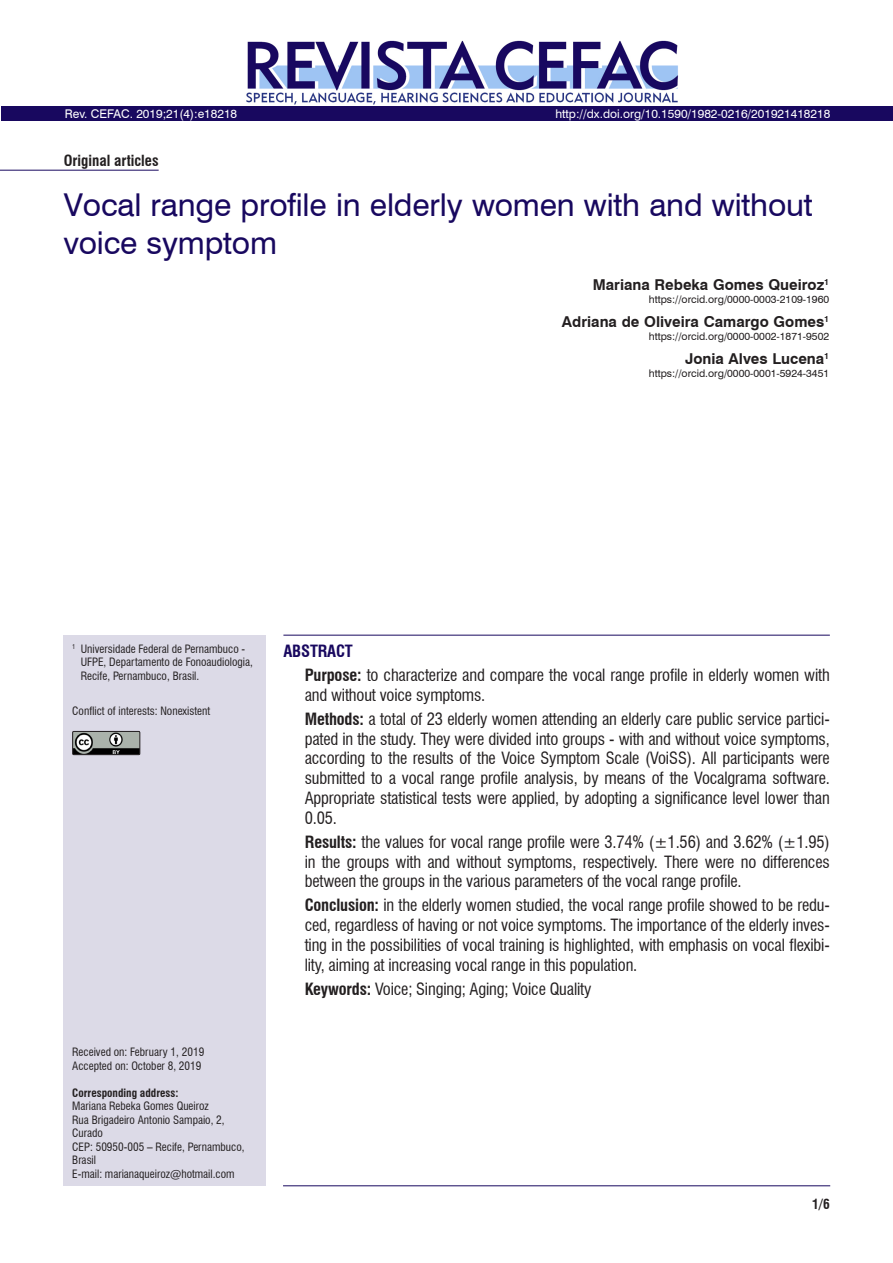
<style>
.page{position:relative;width:893px;height:1263px;background:#fff}
.page>*{position:absolute;margin:0;border:0;box-sizing:border-box;transform-origin:0 0}
.Titulo_só_inglês{font:31.5px/37.8px "Swiss 721 BT";letter-spacing:-.005em;color:#18085f}
.Resumo_só_ingles{font:condensed 16.5px/19.8px "Swiss 721 BT";letter-spacing:-.01em;color:#231f20;text-align:justify}
.Resumo_título{font:700 condensed 16.5px "Swiss 721 BT";letter-spacing:-.01em;color:#18085f}
.Autor{font:700 15px "Swiss 721 BT";color:#231f20}
.Tipo_de_artigo{font:700 condensed 15px "Swiss 721 BT";color:#231f20}
.Cabeço_autor_esquer{font:700 condensed 13.5px "Swiss 721 BT";color:#231f20}
.DOI_-_variável_1{font:12px "Swiss 721 BT";color:#fff}
.Legenda_bibliográfi{font:12px "Swiss 721 BT";color:#fff}
.Endereço_correspond{font:condensed 11.25px/13.5px "Swiss 721 BT";color:#231f20}
.Notas{font:condensed 11.25px/13.5px "Swiss 721 BT";color:#231f20}
.Endereço_correspond-2{font:700 condensed 11.25px "Swiss 721 BT";color:#231f20}
.ORCID{font:10.5px "Swiss 721 BT";color:#231f20}
.s1{font-weight:700}
</style>
<div class="page">
<div style="left:64px;top:636px;width:202px;height:550px;background:#dcdae7"></div>
<img style="left:74px;top:733px;width:64px;height:20px">
<div style="left:72px;top:731px;width:68px;height:24px;border:1px solid #231f20"></div>
<hr style="left:283px;top:635px;width:547px;height:1px;background:#18085f">
<hr style="left:283px;top:1185px;width:547px;height:1px;background:#18085f">
<hr style="left:0;top:170px;width:159px;height:1px;background:#18085f">
<img style="left:246px;top:40px;width:432px;height:65px">
<div style="left:1px;top:106px;width:892px;height:15px;background:#18085f"></div>
<p class="Legenda_bibliográfi" style="left:65px;top:106px;width:174px">Rev. CEFAC. 2019;21(4):e18218</p>
<p class="DOI_-_variável_1" style="left:555px;top:106px;width:276px">http://dx.doi.org/10.1590/1982-0216/201921418218</p>
<p class="Tipo_de_artigo" style="left:64px;top:152px;width:96px">Original articles</p>
<p class="Titulo_só_inglês" style="left:64px;top:185px;width:750px">Vocal range profile in elderly women with and without voice symptom</p>
<p class="Autor" style="left:593px;top:274px;width:238px">Mariana Rebeka Gomes Queiroz<sup>1</sup></p>
<p class="ORCID" style="left:649px;top:292px;width:182px">https://orcid.org/0000-0003-2109-1960</p>
<p class="Autor" style="left:562px;top:311px;width:269px">Adriana de Oliveira Camargo Gomes<sup>1</sup></p>
<p class="ORCID" style="left:649px;top:329px;width:182px">https://orcid.org/0000-0002-1871-9502</p>
<p class="Autor" style="left:685px;top:348px;width:146px">Jonia Alves Lucena<sup>1</sup></p>
<p class="ORCID" style="left:649px;top:366px;width:182px">https://orcid.org/0000-0001-5924-3451</p>
<p class="Notas" style="left:81px;top:642px;width:174px;text-indent:-9px"><sup>1</sup> Universidade Federal de Pernambuco -<br>UFPE, Departamento de Fonoaudiologia,<br>Recife, Pernambuco, Brasil.</p>
<p class="Notas" style="left:72px;top:704px;width:139px">Conflict of interests: Nonexistent</p>
<p class="Endereço_correspond" style="left:72px;top:1045px;width:133px">Received on: February 1, 2019</p>
<p class="Endereço_correspond" style="left:72px;top:1059px;width:131px">Accepted on: October 8, 2019</p>
<p class="Endereço_correspond-2" style="left:72px;top:1086px;width:108px">Corresponding address:</p>
<p class="Endereço_correspond" style="left:72px;top:1099px;width:138px">Mariana Rebeka Gomes Queiroz</p>
<p class="Endereço_correspond" style="left:72px;top:1113px;width:154px">Rua Brigadeiro Antonio Sampaio, 2,<br>Curado</p>
<p class="Endereço_correspond" style="left:72px;top:1140px;width:174px">CEP: 50950-005 – Recife, Pernambuco,<br>Brasil</p>
<p class="Endereço_correspond" style="left:72px;top:1167px;width:164px">E-mail: marianaqueiroz@hotmail.com</p>
<p class="Resumo_título" style="left:283px;top:641px;width:71px">ABSTRACT</p>
<p class="Resumo_só_ingles" style="left:305px;top:665px;width:527px"><span class="s1">Purpose:</span> to characterize and compare the vocal range profile in elderly women with and without voice symptoms.</p>
<p class="Resumo_só_ingles" style="left:305px;top:709px;width:527px"><span class="s1">Methods:</span> a total of 23 elderly women attending an elderly care public service partici&shy;pated in the study. They were divided into groups - with and without voice symptoms, according to the results of the Voice Symptom Scale (VoiSS). All participants were submitted to a vocal range profile analysis, by means of the Vocalgrama software.<br>Appropriate statistical tests were applied, by adopting a significance level lower than 0.05.</p>
<p class="Resumo_só_ingles" style="left:305px;top:832px;width:527px"><span class="s1">Results:</span> the values for vocal range profile were 3.74% (±1.56) and 3.62% (±1.95) in the groups with and without symptoms, respectively. There were no differences between the groups in the various parameters of the vocal range profile.</p>
<p class="Resumo_só_ingles" style="left:305px;top:895px;width:527px"><span class="s1">Conclusion:</span> in the elderly women studied, the vocal range profile showed to be redu&shy;ced, regardless of having or not voice symptoms. The importance of the elderly inves&shy;ting in the possibilities of vocal training is highlighted, with emphasis on vocal flexibi&shy;lity, aiming at increasing vocal range in this population.</p>
<p class="Resumo_só_ingles" style="left:305px;top:979px;width:288px"><span class="s1">Keywords:</span> Voice; Singing; Aging; Voice Quality</p>
<p class="Cabeço_autor_esquer" style="left:812px;top:1195px;width:19px">1/6</p>
</div>
